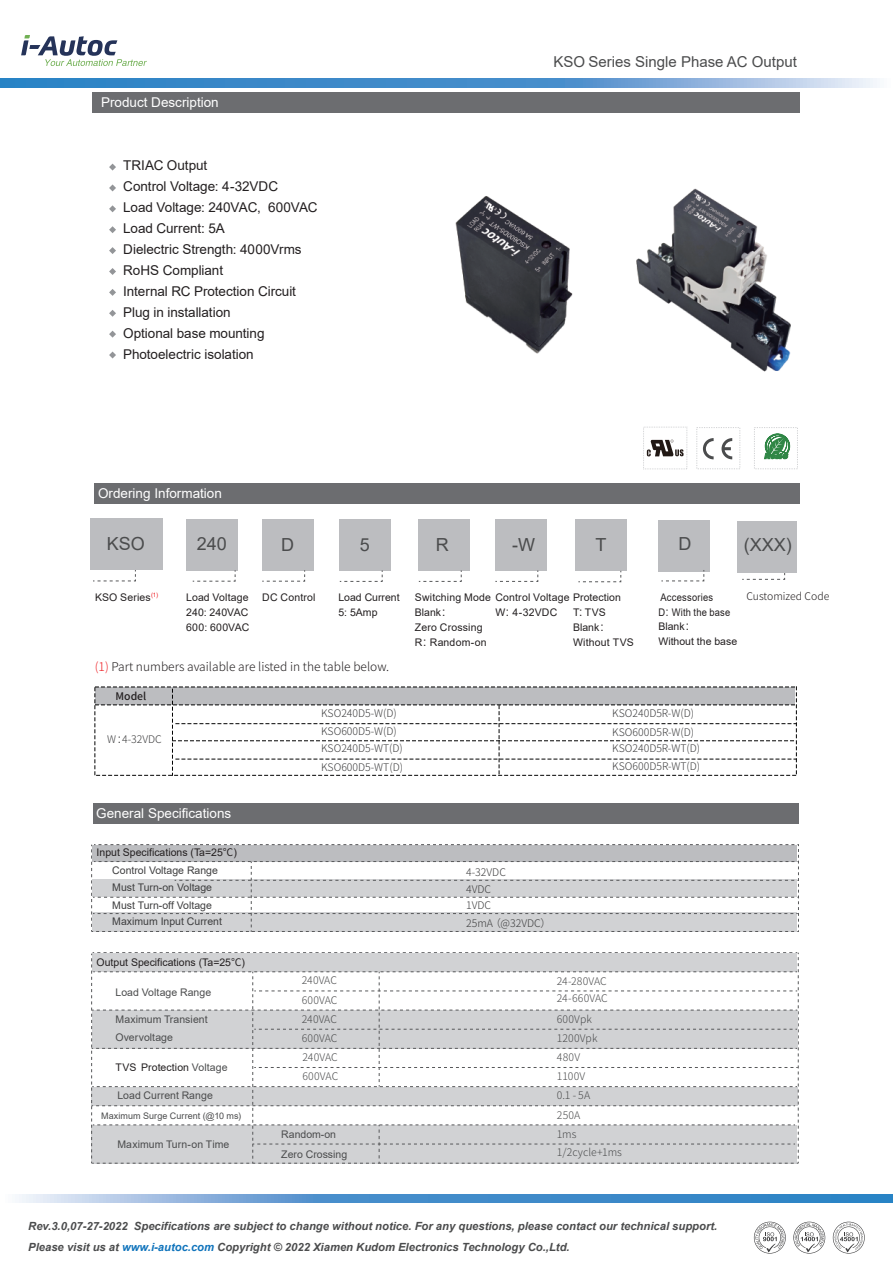
<style>
.page{position:relative;width:893px;height:1263px;background:#fff}
.page>*{position:absolute;margin:0;border:0;box-sizing:border-box;transform-origin:0 0}
.t1{font:18px "Arial";color:#4b4c4d}
.t2{font:15px "Arial";color:#4b4c4d}
.t3{font:13.5px/21px "Arial";letter-spacing:-.005em;color:#231f20}
.t4{font:13.5px "Arial";color:#fff}
.t5{font:300 12px "Source Han Sans CN";color:#231f20}
.t6{font:italic 700 11.25px/21px "Arial";color:#4b4c4d}
.t7{font:10.5px/15px "Arial";letter-spacing:.01em;color:#231f20}
.t8{font:300 10.5px/17px "Source Han Sans CN";color:#3e3e3f}
.t9{font:10.5px/17.9px "Arial";color:#3e3e3f}
.t10{font:300 10.5px/18.3px "Source Han Sans CN";letter-spacing:.01em;color:#4b4c4d}
.t11{font:10.5px/18px "Arial";letter-spacing:.005em;color:#4b4c4d}
.t12{font:10.5px/15px "Arial";letter-spacing:.01em;color:#231f20;scale:.89 1}
.t13{font:300 10.5px "Source Han Sans CN";color:#231f20}
.t14{font:500 10.5px "Source Han Sans CN";color:#231f20}
.t15{font:9px "Arial";letter-spacing:.01em;color:#4b4c4d}
.s1{font-family:"Source Han Sans CN";font-weight:300}
.s2{color:#ee1d23}
.s3{color:#231f20}
.s4{font-family:"Source Han Sans CN";color:#231f20}
.s5{font-family:"Source Han Sans CN"}
.s6{color:#4b4c4d}
.s7{color:#1074bc}
</style>
<div class="page">
<svg style="left:21px;top:35px;width:126px;height:31px"></svg>
<div style="left:93px;top:92px;width:707px;height:21px;background:#6c6d70"></div>
<div style="left:696px;top:427px;width:44px;height:42px;border:1px dashed #d1d2d4"></div>
<div style="left:754px;top:427px;width:44px;height:42px;border:1px dashed #d1d2d4"></div>
<svg style="left:703px;top:438px;width:29px;height:21px"></svg>
<svg style="left:764px;top:434px;width:26px;height:25px"></svg>
<div style="left:93px;top:803px;width:706px;height:21px;background:#6c6d70"></div>
<div style="left:90px;top:519px;width:73px;height:51px;background:#bcbdc0"></div>
<svg style="left:93px;top:570px;width:43px;height:12px"></svg>
<div style="left:186px;top:519px;width:51px;height:51px;background:#bcbdc0"></div>
<svg style="left:193px;top:570px;width:43px;height:12px"></svg>
<div style="left:262px;top:519px;width:51px;height:51px;background:#bcbdc0"></div>
<svg style="left:262px;top:570px;width:43px;height:12px"></svg>
<div style="left:340px;top:519px;width:51px;height:51px;background:#bcbdc0"></div>
<svg style="left:340px;top:570px;width:43px;height:12px"></svg>
<div style="left:419px;top:519px;width:51px;height:51px;background:#bcbdc0"></div>
<svg style="left:419px;top:570px;width:43px;height:12px"></svg>
<div style="left:495px;top:519px;width:51px;height:51px;background:#bcbdc0"></div>
<svg style="left:495px;top:570px;width:44px;height:12px"></svg>
<svg style="left:742px;top:572px;width:43px;height:8px"></svg>
<div style="left:94px;top:483px;width:706px;height:20px;background:#6c6d70"></div>
<svg style="left:19px;top:1194px;width:874px;height:9px;background:#5c9ad1"></svg>
<svg style="left:1px;top:79px;width:876px;height:8px;background:#5c9ad1"></svg>
<div style="left:575px;top:520px;width:51px;height:51px;background:#bcbdc0"></div>
<svg style="left:578px;top:571px;width:44px;height:11px"></svg>
<svg style="left:95px;top:687px;width:702px;height:89px"></svg>
<svg style="left:91px;top:844px;width:708px;height:88px"></svg>
<div style="left:658px;top:520px;width:51px;height:51px;background:#bcbdc0"></div>
<svg style="left:661px;top:570px;width:44px;height:12px"></svg>
<div style="left:738px;top:521px;width:59px;height:51px;background:#bcbdc0"></div>
<svg style="left:91px;top:952px;width:708px;height:212px"></svg>
<svg style="left:109px;top:226px;width:7px;height:7px"></svg>
<svg style="left:109px;top:247px;width:7px;height:7px"></svg>
<svg style="left:109px;top:268px;width:7px;height:7px"></svg>
<svg style="left:109px;top:289px;width:7px;height:7px"></svg>
<svg style="left:109px;top:310px;width:7px;height:7px"></svg>
<svg style="left:109px;top:331px;width:7px;height:7px"></svg>
<svg style="left:109px;top:352px;width:7px;height:6px"></svg>
<svg style="left:109px;top:164px;width:7px;height:7px"></svg>
<svg style="left:109px;top:205px;width:7px;height:7px"></svg>
<svg style="left:109px;top:184px;width:7px;height:7px"></svg>
<div style="left:643px;top:427px;width:44px;height:42px;border:1px dashed #d1d2d4"></div>
<svg style="left:647px;top:440px;width:37px;height:16px"></svg>
<img style="left:636px;top:188px;width:155px;height:184px">
<img style="left:455px;top:196px;width:118px;height:158px">
<svg style="left:754px;top:1222px;width:32px;height:31px"></svg>
<svg style="left:793px;top:1222px;width:32px;height:31px"></svg>
<svg style="left:833px;top:1222px;width:32px;height:31px"></svg>
<p class="t4" style="left:101px;top:93px;width:119px">Product Description</p>
<p class="t3" style="left:123px;top:155px;width:196px">TRIAC Output<br>Control Voltage: 4-32VDC<br>Load Voltage: 240VAC, 600VAC<br>Load Current: 5A<br>Dielectric Strength: 4000Vrms<br>RoHS Compliant<br>Internal RC Protection Circuit<br>Plug in installation<br>Optional base mounting<br>Photoelectric isolation</p>
<h2 class="t2" style="left:553px;top:52px;width:245px">KSO Series Single Phase AC Output</h2>
<p class="t4" style="left:98px;top:484px;width:125px">Ordering Information</p>
<h1 class="t1" style="left:107px;top:531px;width:40px">KSO</h1>
<h1 class="t1" style="left:197px;top:531px;width:32px">240</h1>
<h1 class="t1" style="left:281px;top:532px;width:14px">D</h1>
<h1 class="t1" style="left:360px;top:532px;width:12px">5</h1>
<h1 class="t1" style="left:436px;top:532px;width:14px">R</h1>
<h1 class="t1" style="left:512px;top:532px;width:24px">-W</h1>
<h1 class="t1" style="left:595px;top:532px;width:12px">T</h1>
<h1 class="t1" style="left:678px;top:531px;width:14px">D</h1>
<h1 class="t1" style="left:744px;top:532px;width:50px">(XXX)</h1>
<p class="t7" style="left:95px;top:589px;width:64px">KSO Series<sup>(1)</sup></p>
<p class="t7" style="left:186px;top:589px;width:65px;text-align:justify">Load Voltage 240: 240VAC 600: 600VAC</p>
<p class="t7" style="left:262px;top:590px;width:55px">DC Control</p>
<p class="t7" style="left:338px;top:590px;width:63px">Load Current<br>5: 5Amp</p>
<p class="t7" style="left:415px;top:590px;width:208px">Switching Mode Control Voltage Protection<br>Blank<span class="s1">：<br></span>Zero Crossing<br>R<span class="s1">：</span>Random-on</p>
<p class="t7" style="left:495px;top:605px;width:63px">W<span class="s1">：</span>4-32VDC</p>
<p class="t7" style="left:573px;top:605px;width:62px">T<span class="s1">：</span>TVS<br>Blank<span class="s1">：<br></span>Without TVS</p>
<p class="t12" style="left:658px;top:589px;width:82px">Accessories<br>D<span class="s1">：</span>With the base</p>
<p class="t7" style="left:658px;top:619px;width:80px">Blank<span class="s1">：<br></span>Without the base</p>
<p class="t13" style="left:746px;top:590px;width:84px">Customized Code</p>
<p class="t5" style="left:95px;top:660px;width:296px"><span class="s2">(1)</span> Part numbers available are listed in the table below.</p>
<p class="t14" style="left:116px;top:690px;width:32px">Model</p>
<p class="t8" style="left:107px;top:731px;width:56px">W：4-32VDC</p>
<p class="t4" style="left:96px;top:804px;width:137px">General Specifications</p>
<p class="t9" style="left:112px;top:843px;width:126px;text-indent:-16px"><span class="s3">Input Specifications (Ta=25</span><span class="s4">℃</span><span class="s3">)<br></span>Control Voltage Range<br>Must Turn-on Voltage<br>Must Turn-off Voltage</p>
<p class="t9" style="left:112px;top:912px;width:111px">Maximum Input Current</p>
<p class="t7" style="left:97px;top:955px;width:150px">Output Specifications (Ta=25<span class="s5">℃</span>)</p>
<p class="t11" style="left:115px;top:983px;width:97px">Load Voltage Range</p>
<p class="t11" style="left:115px;top:1010px;width:94px">Maximum Transient<br>Overvoltage</p>
<p class="t7" style="left:116px;top:1060px;width:114px">TVS Protection <span class="s6">Voltage</span></p>
<p class="t8" style="left:321px;top:704px;width:77px;line-height:18.5px">KSO240D5-W(D)<br>KSO600D5-W(D)</p>
<p class="t8" style="left:612px;top:704px;width:83px;line-height:19.4px">KSO240D5R-W(D)<br>KSO600D5R-W(D)</p>
<p class="t8" style="left:321px;top:739px;width:84px;line-height:18.5px">KSO240D5-WT(D)<br>KSO600D5-WT(D)</p>
<p class="t8" style="left:612px;top:740px;width:90px;line-height:17.5px">KSO240D5R-WT(D)<br>KSO600D5R-WT(D)</p>
<p class="t10" style="left:302px;top:971px;width:37px;line-height:19.8px">240VAC<br>600VAC</p>
<p class="t10" style="left:302px;top:1010px;width:37px">240VAC</p>
<p class="t10" style="left:302px;top:1029px;width:37px">600VAC</p>
<p class="t8" style="left:466px;top:863px;width:86px">4-32VDC<br>4VDC<br>1VDC<br>25mA （@32VDC）</p>
<p class="t10" style="left:557px;top:972px;width:53px;line-height:17.9px">24-280VAC<br>24-660VAC</p>
<p class="t10" style="left:557px;top:1010px;width:42px;line-height:19.2px">600Vpk<br>1200Vpk</p>
<p class="t10" style="left:302px;top:1049px;width:37px">240VAC</p>
<p class="t10" style="left:557px;top:1048px;width:30px;line-height:18.9px">480V<br>1100V</p>
<p class="t10" style="left:302px;top:1067px;width:37px">600VAC</p>
<p class="t11" style="left:117px;top:1086px;width:97px">Load Current Range</p>
<p class="t15" style="left:101px;top:1110px;width:142px">Maximum Surge Current (@10 ms)</p>
<p class="t11" style="left:117px;top:1135px;width:114px">Maximum Turn-on Time</p>
<p class="t11" style="left:281px;top:1124px;width:67px;line-height:20.2px">Random-on<br>Zero Crossing</p>
<p class="t10" style="left:557px;top:1085px;width:35px;line-height:20.2px">0.1 - 5A<br>250A</p>
<p class="t10" style="left:557px;top:1125px;width:67px">1ms<br>1/2cycle+1ms</p>
<p class="t6" style="left:28px;top:1216px;width:690px">Rev.3.0,07-27-2022 Specifications are subject to change without notice. For any questions, please contact our technical support.<br>Please visit us at <span class="s7">www.i-autoc.com</span> Copyright © 2022 Xiamen Kudom Electronics Technology Co.,Ltd.</p>
</div>
